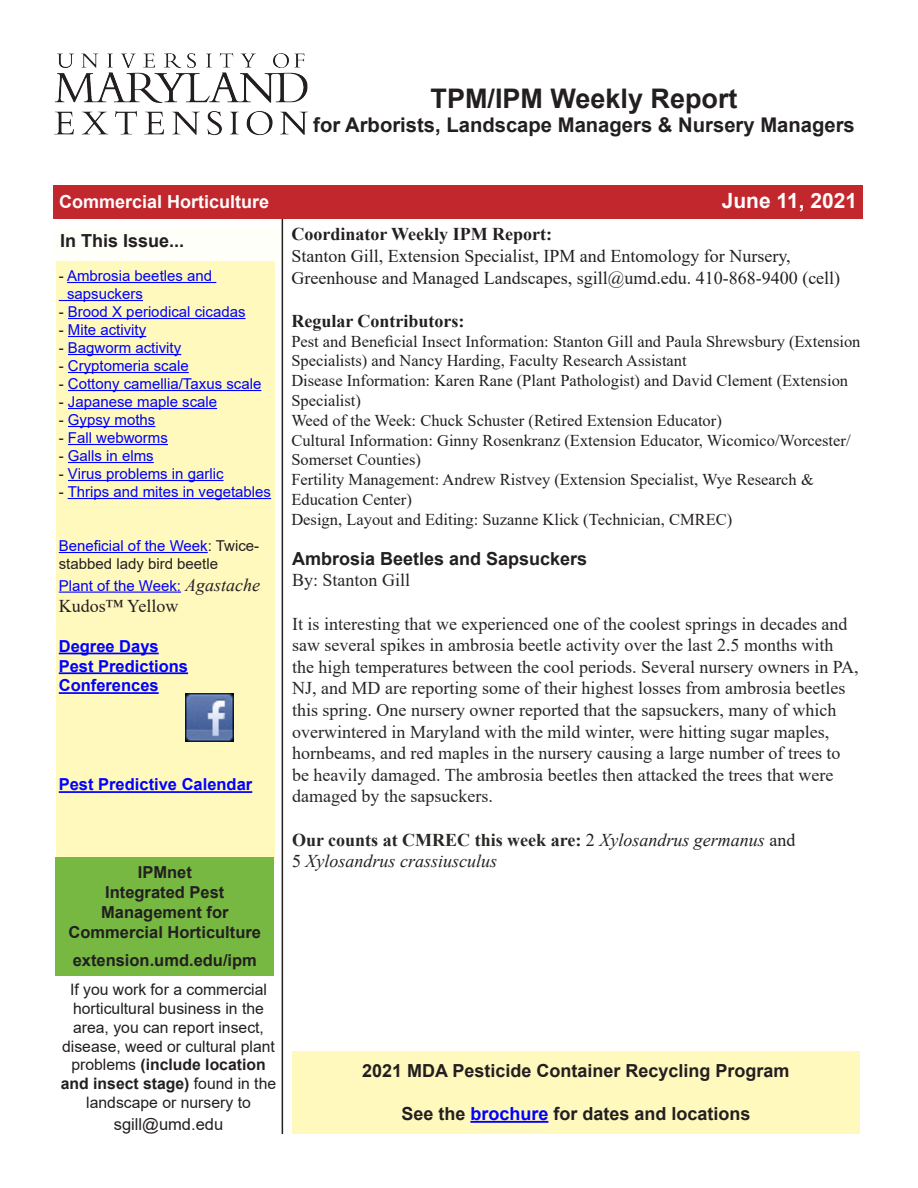
<style>
.page{position:relative;width:918px;height:1188px;background:#fff}
.page>*{position:absolute;margin:0;border:0;box-sizing:border-box;transform-origin:0 0}
.t1{font:700 27px "Arial";color:#231f20}
.t2{font:700 21px "Arial";color:#fffdfc}
.t3{font:700 20.25px "Arial";color:#231f20}
.t4{font:18px/21.6px "Times New Roman";color:#272725}
.t5{font:18px/21.6px "Times New Roman";color:#231f20}
.Headline{font:700 18px "Arial";color:#231f20}
.t6{font:700 18px "Times New Roman";color:#272725}
.t7{font:700 18px "Times New Roman";color:#231f20}
.t8{font:italic 18px "Times New Roman";color:#231f20}
.t9{font:700 18px "Arial";color:#fffdfc}
.t10{font:16.5px/19.8px "Times New Roman";color:#231f20}
.t11{font:700 16.5px/19.8px "Arial";color:#231f20}
.t12{font:700 16.5px "Arial";color:#00f}
.t13{font:16.5px "Arial";color:#231f20}
.t14{font:15.75px/18.9px "Arial";color:#231f20;text-align:center}
.t15{font:15px/18px "Arial";color:#00f}
.t16{font:15px/18px "Arial";color:#231f20}
.s1{color:#231f20}
.s2{color:#00f}
.s3{font-family:"Times New Roman";font-style:italic;font-size:18px;color:#231f20}
.s4{font-weight:400;color:#231f20}
.s5{font-weight:400;font-style:italic;color:#231f20}
.s6{font-style:normal}
.s7{font-weight:700}
</style>
<div class="page">
<div style="left:53px;top:185px;width:810px;height:34px;background:#c1272d"></div>
<div style="left:54px;top:228px;width:228px;height:34px;background:#fffffa"></div>
<hr style="left:282px;top:219px;width:1px;height:915px;background:#231f20">
<img style="left:54px;top:54px;width:254px;height:82px">
<div style="left:56px;top:261px;width:218px;height:598px;background:#fff9bd"></div>
<hr style="left:67px;top:282px;width:149px;height:1px;background:#00f">
<hr style="left:59px;top:300px;width:84px;height:1px;background:#00f">
<hr style="left:68px;top:318px;width:178px;height:1px;background:#00f">
<hr style="left:68px;top:336px;width:78px;height:1px;background:#00f">
<hr style="left:68px;top:354px;width:113px;height:1px;background:#00f">
<hr style="left:68px;top:372px;width:121px;height:1px;background:#00f">
<hr style="left:68px;top:390px;width:193px;height:1px;background:#00f">
<hr style="left:68px;top:408px;width:149px;height:1px;background:#00f">
<hr style="left:68px;top:426px;width:87px;height:1px;background:#00f">
<hr style="left:68px;top:444px;width:100px;height:1px;background:#00f">
<hr style="left:68px;top:462px;width:86px;height:1px;background:#00f">
<hr style="left:68px;top:480px;width:156px;height:1px;background:#00f">
<hr style="left:68px;top:498px;width:203px;height:1px;background:#00f">
<hr style="left:59px;top:552px;width:149px;height:1px;background:#00f">
<hr style="left:59px;top:592px;width:122px;height:1px;background:#00f">
<hr style="left:59px;top:653px;width:100px;height:1px;background:#00f">
<hr style="left:59px;top:672px;width:129px;height:2px;background:#00f">
<hr style="left:59px;top:692px;width:100px;height:2px;background:#00f">
<hr style="left:59px;top:791px;width:193px;height:2px;background:#00f">
<div style="left:56px;top:857px;width:218px;height:119px;background:#76b842"></div>
<img style="left:186px;top:693px;width:48px;height:48px">
<div style="left:292px;top:1052px;width:568px;height:82px;background:#fff9bd"></div>
<hr style="left:470px;top:1121px;width:78px;height:2px;background:#00f">
<h1 class="t1" style="left:431px;top:79px;width:309px">TPM/IPM Weekly Report</h1>
<p class="t3" style="left:313px;top:111px;width:543px">for Arborists, Landscape Managers &amp; Nursery Managers</p>
<p class="t9" style="left:59px;top:189px;width:212px">Commercial Horticulture</p>
<p class="t2" style="left:722px;top:186px;width:137px">June 11, 2021</p>
<p class="t7" style="left:291px;top:221px;width:262px">Coordinator Weekly IPM Report:</p>
<p class="t5" style="left:291px;top:245px;width:550px">Stanton Gill, Extension Specialist, IPM and Entomology for Nursery,<br>Greenhouse and Managed Landscapes, sgill@umd.edu. 410-868-9400 (cell)</p>
<p class="t7" style="left:291px;top:308px;width:175px">Regular Contributors:</p>
<p class="t10" style="left:291px;top:331px;width:571px">Pest and Beneficial Insect Information: Stanton Gill and Paula Shrewsbury (Extension Specialists) and Nancy Harding, Faculty Research Assistant<br>Disease Information: Karen Rane (Plant Pathologist) and David Clement (Extension Specialist)<br>Weed of the Week: Chuck Schuster (Retired Extension Educator)<br>Cultural Information: Ginny Rosenkranz (Extension Educator, Wicomico/Worcester/ Somerset Counties)<br>Fertility Management: Andrew Ristvey (Extension Specialist, Wye Research &amp; Education Center)<br>Design, Layout and Editing: Suzanne Klick (Technician, CMREC)</p>
<p class="Headline" style="left:60px;top:228px;width:126px">In This Issue...</p>
<p class="t15" style="left:67px;top:267px;width:147px;text-indent:-8px"><span class="s1">-</span> Ambrosia beetles and sapsuckers</p>
<p class="t15" style="left:59px;top:303px;width:188px"><span class="s1">-</span> Brood X periodical cicadas</p>
<p class="t15" style="left:59px;top:321px;width:89px"><span class="s1">-</span> Mite activity</p>
<p class="t15" style="left:59px;top:339px;width:124px"><span class="s1">-</span> Bagworm activity</p>
<p class="t15" style="left:59px;top:357px;width:132px"><span class="s1">-</span> Cryptomeria scale</p>
<p class="t15" style="left:59px;top:375px;width:204px"><span class="s1">-</span> Cottony camellia/Taxus scale</p>
<p class="t15" style="left:59px;top:393px;width:160px"><span class="s1">-</span> Japanese maple scale</p>
<p class="t15" style="left:59px;top:411px;width:98px"><span class="s1">-</span> Gypsy moths</p>
<p class="t15" style="left:59px;top:429px;width:111px"><span class="s1">-</span> Fall webworms</p>
<p class="t15" style="left:59px;top:447px;width:97px"><span class="s1">-</span> Galls in elms</p>
<p class="t15" style="left:59px;top:465px;width:166px"><span class="s1">-</span> Virus problems in garlic</p>
<p class="t15" style="left:59px;top:483px;width:214px"><span class="s1">-</span> Thrips and mites in vegetables</p>
<p class="t16" style="left:59px;top:537px;width:202px"><span class="s2">Beneficial of the Week</span>: Twice&shy;stabbed lady bird beetle</p>
<p class="t15" style="left:59px;top:576px;width:203px">Plant of the Week: <span class="s3">Agastache</span></p>
<p class="t5" style="left:59px;top:595px;width:121px">Kudos™ Yellow</p>
<p class="t12" style="left:59px;top:634px;width:101px">Degree Days</p>
<p class="t12" style="left:59px;top:654px;width:131px">Pest Predictions</p>
<p class="t12" style="left:59px;top:674px;width:101px">Conferences</p>
<p class="Headline" style="left:292px;top:546px;width:297px">Ambrosia Beetles and Sapsuckers</p>
<p class="t4" style="left:292px;top:569px;width:120px">By: Stanton Gill</p>
<p class="t4" style="left:292px;top:612px;width:568px">It is interesting that we experienced one of the coolest springs in decades and saw several spikes in ambrosia beetle activity over the last 2.5 months with the high temperatures between the cool periods. Several nursery owners in PA, NJ, and MD are reporting some of their highest losses from ambrosia beetles this spring. One nursery owner reported that the sapsuckers, many of which overwintered in Maryland with the mild winter, were hitting sugar maples, hornbeams, and red maples in the nursery causing a large number of trees to be heavily damaged. The ambrosia beetles then attacked the trees that were damaged by the sapsuckers.</p>
<p class="t6" style="left:292px;top:827px;width:505px">Our counts at CMREC this week are: <span class="s4">2</span> <span class="s5">Xylosandrus germanus</span> <span class="s4">and</span></p>
<p class="t8" style="left:292px;top:849px;width:207px"><span class="s6">5</span> Xylosandrus crassiusculus</p>
<p class="t12" style="left:59px;top:773px;width:195px">Pest Predictive Calendar</p>
<p class="t11" style="left:138px;top:863px;width:56px">IPMnet</p>
<p class="t11" style="left:101px;top:882px;width:129px">Integrated Pest<br>Management for</p>
<p class="t11" style="left:69px;top:922px;width:194px">Commercial Horticulture</p>
<p class="t11" style="left:73px;top:951px;width:186px">extension.umd.edu/ipm</p>
<p class="t14" style="left:61px;top:980px;width:217px">If you work for a commercial horticultural business in the area, you can report insect, disease, weed or cultural plant problems <span class="s7">(include location and insect stage)</span> found in the landscape or nursery to</p>
<p class="t13" style="left:114px;top:1113px;width:111px">sgill@umd.edu</p>
<p class="Headline" style="left:362px;top:1058px;width:429px">2021 MDA Pesticide Container Recycling Program</p>
<p class="Headline" style="left:401px;top:1101px;width:351px">See the <span class="s2">brochure</span> for dates and locations</p>
</div>
